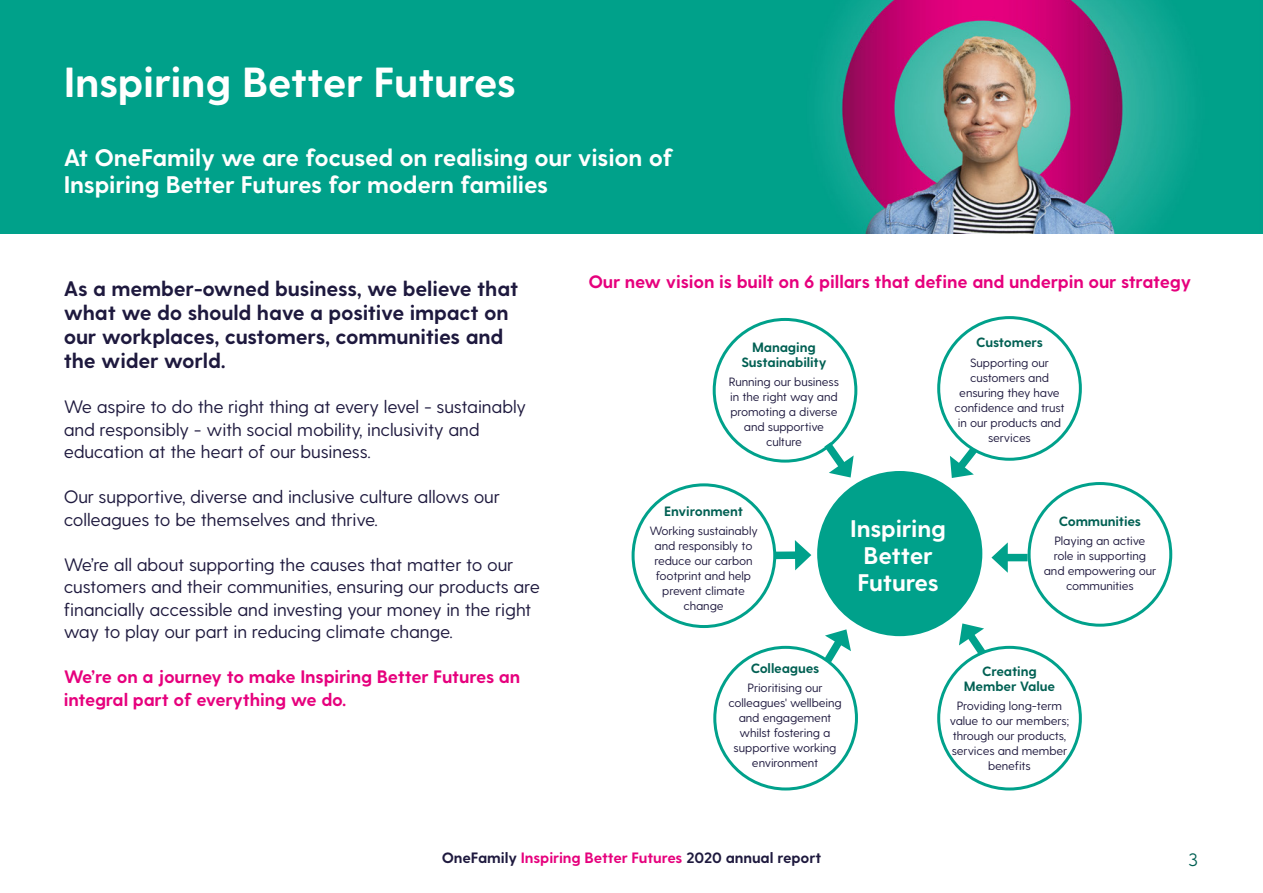
<style>
.page{position:relative;width:1263px;height:893px;background:#fff}
.page>*{position:absolute;margin:0;border:0;box-sizing:border-box;transform-origin:0 0}
.t1{font:700 42px "Greycliff CF";letter-spacing:-.01em;color:#fff}
.t2{font:700 24px/27px "Greycliff CF";letter-spacing:-.01em;color:#fff}
.t3{font:700 21px/24px "Greycliff CF";letter-spacing:-.01em;color:#1e193e}
.t4{font:18px/22.5px "Greycliff CF";letter-spacing:-.01em;color:#1e193e}
.t5{font:700 18px/22.5px "Greycliff CF";letter-spacing:-.01em;color:#e6007d}
.t6{font:18px "Greycliff CF";color:#006053}
.t7{font:700 15px "Greycliff CF";letter-spacing:-.01em;color:#1e193e}
.t8{font:700 13.5px/15px "Greycliff CF";letter-spacing:-.01em;color:#016053;text-align:center}
.t9{font:12px/15px "Greycliff CF";letter-spacing:-.01em;color:#1e193e;text-align:center}
.s1{color:#e6007d}
</style>
<div class="page">
<img style="left:0;top:0;width:1263px;height:234px">
<div style="left:937px;top:316px;width:145px;height:145px;border:3px solid #00a18b;border-radius:50%"></div>
<div style="left:632px;top:483px;width:144px;height:145px;border:3px solid #00a18b;border-radius:50%"></div>
<div style="left:937px;top:646px;width:145px;height:144px;border:3px solid #00a18b;border-radius:50%"></div>
<div style="left:713px;top:646px;width:145px;height:144px;border:3px solid #00a18b;border-radius:50%"></div>
<div style="left:1027px;top:482px;width:145px;height:145px;border:3px solid #00a18b;border-radius:50%"></div>
<div style="left:713px;top:318px;width:144px;height:145px;border:3px solid #00a18b;border-radius:50%"></div>
<div style="left:817px;top:471px;width:165px;height:165px;background:#00a18b;border-radius:50%"></div>
<svg style="left:817px;top:434px;width:37px;height:44px"></svg>
<svg style="left:950px;top:439px;width:34px;height:39px"></svg>
<div style="left:1001px;top:554px;width:26px;height:7px;background:#00a18b"></div>
<svg style="left:991px;top:542px;width:17px;height:31px"></svg>
<div style="left:775px;top:551px;width:26px;height:8px;background:#00a18b"></div>
<svg style="left:795px;top:540px;width:16px;height:30px"></svg>
<svg style="left:817px;top:629px;width:34px;height:42px"></svg>
<svg style="left:959px;top:623px;width:34px;height:41px"></svg>
<h1 class="t1" style="left:64px;top:58px;width:454px">Inspiring Better Futures</h1>
<h2 class="t2" style="left:64px;top:145px;width:610px">At OneFamily we are focused on realising our vision of<br>Inspiring Better Futures for modern families</h2>
<h3 class="t3" style="left:64px;top:278px;width:456px">As a member-owned business, we believe that what we do should have a positive impact on our workplaces, customers, communities and the wider world.</h3>
<h3 class="t4" style="left:64px;top:396px;width:464px">We aspire to do the right thing at every level - sustainably and responsibly - with social mobility, inclusivity and education at the heart of our business.</h3>
<h3 class="t4" style="left:64px;top:486px;width:438px">Our supportive, diverse and inclusive culture allows our colleagues to be themselves and thrive.</h3>
<h3 class="t4" style="left:64px;top:553px;width:478px">We’re all about supporting the causes that matter to our customers and their communities, ensuring our products are financially accessible and investing your money in the right way to play our part in reducing climate change.</h3>
<h3 class="t5" style="left:64px;top:666px;width:458px">We’re on a journey to make Inspiring Better Futures an integral part of everything we do.</h3>
<h3 class="t5" style="left:588px;top:271px;width:604px">Our new vision is built on 6 pillars that define and underpin our strategy</h3>
<p class="t8" style="left:741px;top:340px;width:87px">Managing<br>Sustainability</p>
<p class="t9" style="left:729px;top:375px;width:112px">Running our business in the right way and promoting a diverse and supportive culture</p>
<p class="t8" style="left:976px;top:336px;width:69px">Customers</p>
<p class="t9" style="left:954px;top:355px;width:111px">Supporting our customers and ensuring they have confidence and trust in our products and services</p>
<p class="t8" style="left:664px;top:504px;width:80px">Environment</p>
<p class="t9" style="left:649px;top:524px;width:110px">Working sustainably and responsibly to reduce our carbon footprint and help prevent climate change</p>
<h2 class="t2" style="left:850px;top:516px;width:97px">Inspiring<br>Better<br>Futures</h2>
<p class="t8" style="left:1059px;top:515px;width:84px">Communities</p>
<p class="t9" style="left:1044px;top:534px;width:114px">Playing an active role in supporting and empowering our communities</p>
<p class="t8" style="left:751px;top:661px;width:70px">Colleagues</p>
<p class="t9" style="left:728px;top:681px;width:115px">Prioritising our colleagues' wellbeing and engagement whilst fostering a supportive working environment</p>
<p class="t8" style="left:964px;top:664px;width:93px">Creating<br>Member Value</p>
<p class="t9" style="left:950px;top:699px;width:121px">Providing long-term value to our members; through our products, services and member benefits</p>
<p class="t7" style="left:442px;top:849px;width:381px">OneFamily <span class="s1">Inspiring Better Futures</span> 2020 annual report</p>
<h3 class="t6" style="left:1188px;top:849px;width:11px">3</h3>
</div>
